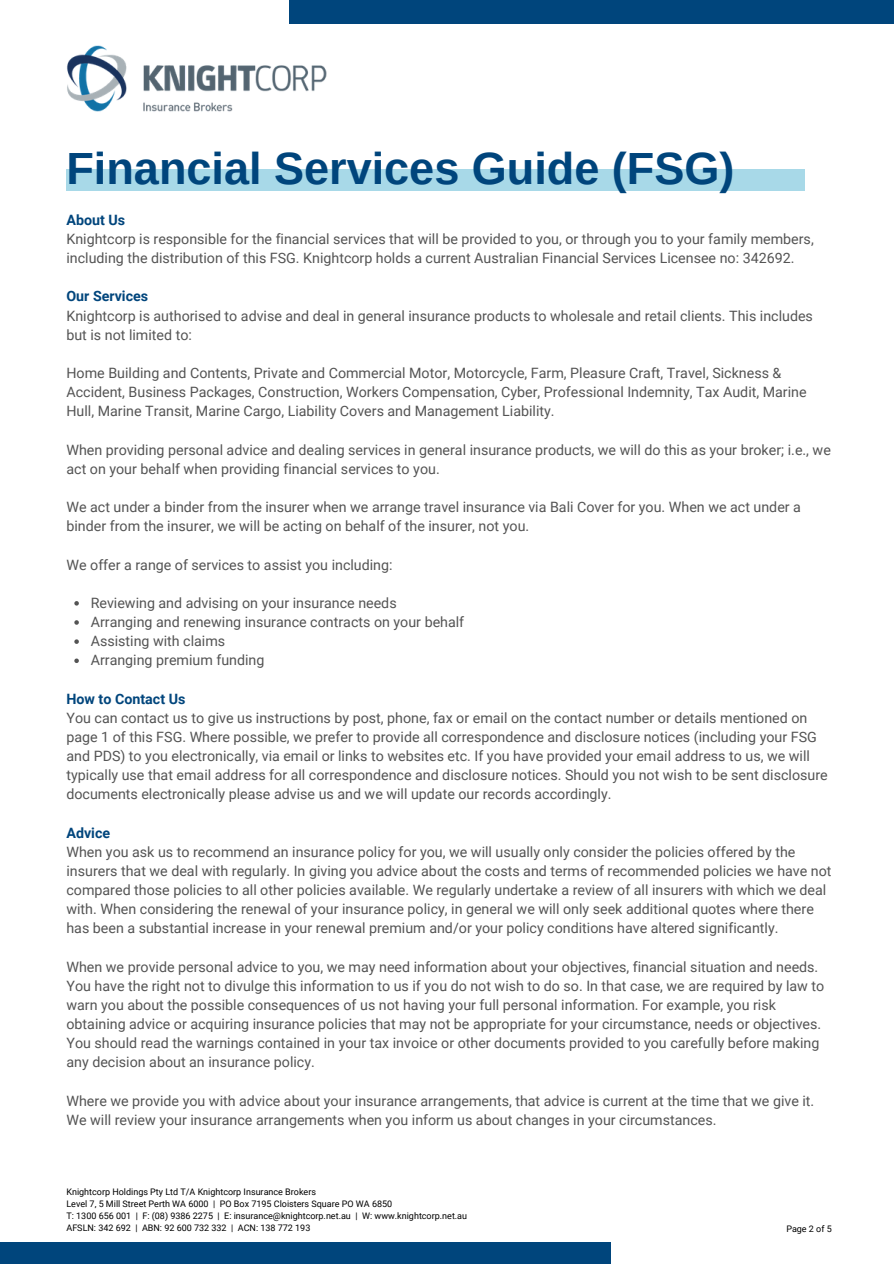
<style>
.page{position:relative;width:894px;height:1264px;background:#fff}
.page>*{position:absolute;margin:0;border:0;box-sizing:border-box;transform-origin:0 0}
.t1{font:700 45px "Arimo";color:#00457c}
.t2{font:14.25px/19.2px "Roboto";color:#545454}
.t3{font:700 14.25px "Roboto";color:#00457c}
.t4{font:9px "Roboto";color:#000}
</style>
<div class="page">
<div style="left:289px;top:0;width:604px;height:24px;background:#00457c"></div>
<div style="left:0;top:1242px;width:611px;height:21px;background:#00457c"></div>
<img style="left:67px;top:45px;width:260px;height:67px">
<div style="left:66px;top:169px;width:738px;height:22px;background:#a8d9e8"></div>
<svg style="left:74px;top:601px;width:5px;height:4px"></svg>
<svg style="left:74px;top:620px;width:5px;height:4px"></svg>
<svg style="left:74px;top:639px;width:5px;height:5px"></svg>
<svg style="left:74px;top:658px;width:5px;height:5px"></svg>
<p class="t1" style="left:66px;top:143px;width:669px">Financial Services Guide (FSG)</p>
<p class="t3" style="left:66px;top:212px;width:60px">About Us</p>
<p class="t2" style="left:66px;top:229px;width:748px">Knightcorp is responsible for the financial services that will be provided to you, or through you to your family members, including the distribution of this FSG. Knightcorp holds a current Australian Financial Services Licensee no: 342692.</p>
<p class="t3" style="left:66px;top:288px;width:83px">Our Services</p>
<p class="t2" style="left:66px;top:306px;width:747px">Knightcorp is authorised to advise and deal in general insurance products to wholesale and retail clients. This includes but is not limited to:</p>
<p class="t2" style="left:66px;top:363px;width:741px">Home Building and Contents, Private and Commercial Motor, Motorcycle, Farm, Pleasure Craft, Travel, Sickness &amp;<br>Accident, Business Packages, Construction, Workers Compensation, Cyber, Professional Indemnity, Tax Audit, Marine<br>Hull, Marine Transit, Marine Cargo, Liability Covers and Management Liability.</p>
<p class="t2" style="left:66px;top:440px;width:765px">When providing personal advice and dealing services in general insurance products, we will do this as your broker; i.e., we act on your behalf when providing financial services to you.</p>
<p class="t2" style="left:66px;top:497px;width:735px">We act under a binder from the insurer when we arrange travel insurance via Bali Cover for you. When we act under a binder from the insurer, we will be acting on behalf of the insurer, not you.</p>
<p class="t2" style="left:66px;top:555px;width:327px">We offer a range of services to assist you including:</p>
<p class="t2" style="left:91px;top:593px;width:307px">Reviewing and advising on your insurance needs</p>
<p class="t2" style="left:91px;top:612px;width:375px">Arranging and renewing insurance contracts on your behalf</p>
<p class="t2" style="left:91px;top:631px;width:136px">Assisting with claims</p>
<p class="t2" style="left:91px;top:651px;width:175px">Arranging premium funding</p>
<p class="t3" style="left:66px;top:690px;width:120px">How to Contact Us</p>
<p class="t2" style="left:66px;top:708px;width:762px">You can contact us to give us instructions by post, phone, fax or email on the contact number or details mentioned on page 1 of this FSG. Where possible, we prefer to provide all correspondence and disclosure notices (including your FSG and PDS) to you electronically, via email or links to websites etc. If you have provided your email address to us, we will typically use that email address for all correspondence and disclosure notices. Should you not wish to be sent disclosure documents electronically please advise us and we will update our records accordingly.</p>
<p class="t3" style="left:66px;top:824px;width:45px">Advice</p>
<p class="t2" style="left:66px;top:842px;width:766px">When you ask us to recommend an insurance policy for you, we will usually only consider the policies offered by the insurers that we deal with regularly. In giving you advice about the costs and terms of recommended policies we have not compared those policies to all other policies available. We regularly undertake a review of all insurers with which we deal with. When considering the renewal of your insurance policy, in general we will only seek additional quotes where there has been a substantial increase in your renewal premium and/or your policy conditions have altered significantly.</p>
<p class="t2" style="left:66px;top:957px;width:759px">When we provide personal advice to you, we may need information about your objectives, financial situation and needs.<br>You have the right not to divulge this information to us if you do not wish to do so. In that case, we are required by law to warn you about the possible consequences of us not having your full personal information. For example, you risk obtaining advice or acquiring insurance policies that may not be appropriate for your circumstance, needs or objectives.<br>You should read the warnings contained in your tax invoice or other documents provided to you carefully before making any decision about an insurance policy.</p>
<p class="t2" style="left:66px;top:1091px;width:749px">Where we provide you with advice about your insurance arrangements, that advice is current at the time that we give it.<br>We will review your insurance arrangements when you inform us about changes in your circumstances.</p>
<p class="t4" style="left:66px;top:1186px;width:251px">Knightcorp Holdings Pty Ltd T/A Knightcorp Insurance Brokers</p>
<p class="t4" style="left:66px;top:1198px;width:327px">Level 7, 5 Mill Street Perth WA 6000 | PO Box 7195 Cloisters Square PO WA 6850</p>
<p class="t4" style="left:66px;top:1210px;width:402px">T: 1300 656 001 | F: (08) 9386 2275 | E: insurance@knightcorp.net.au | W: www.knightcorp.net.au</p>
<p class="t4" style="left:66px;top:1222px;width:245px">AFSLN: 342 692 | ABN: 92 600 732 332 | ACN: 138 772 193</p>
<p class="t4" style="left:786px;top:1223px;width:47px">Page 2 of 5</p>
</div>
